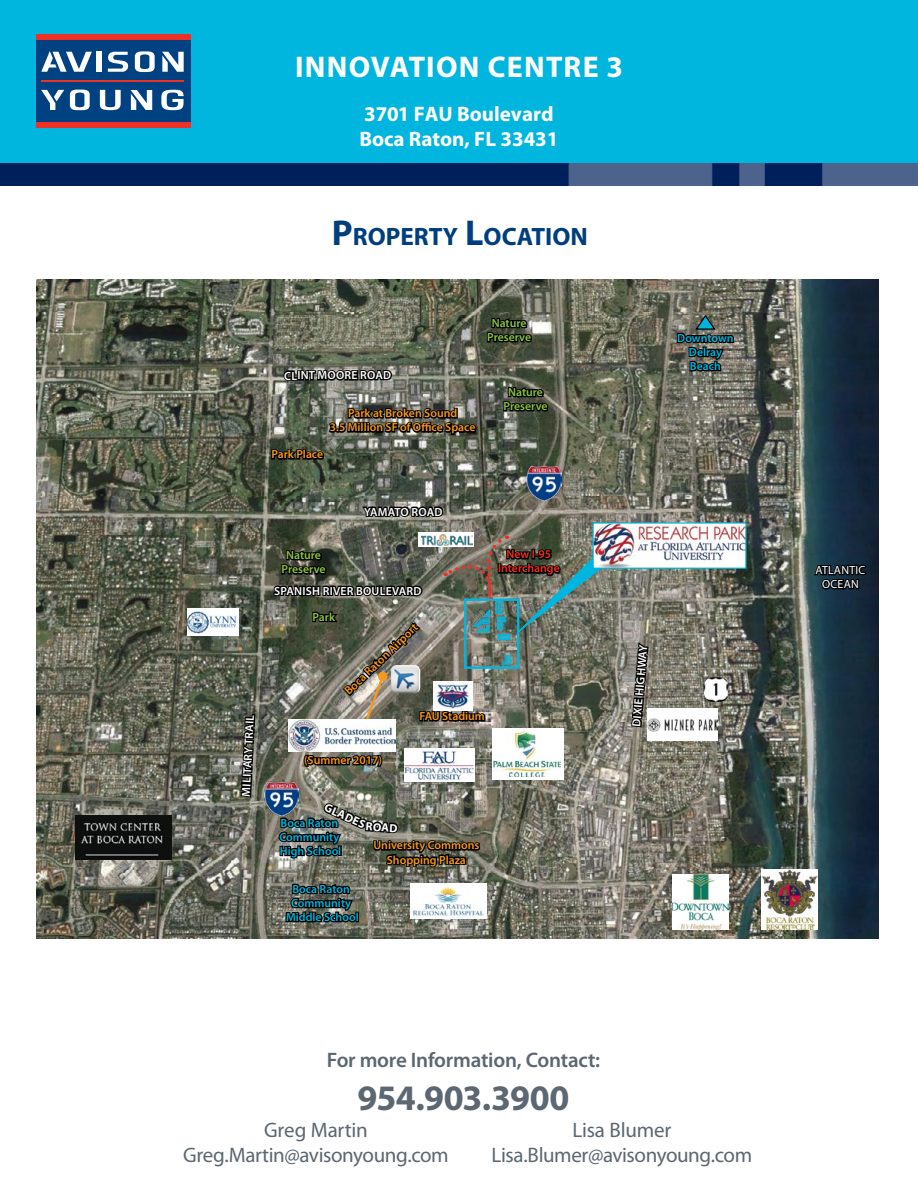
<style>
.page{position:relative;width:918px;height:1188px;background:#fff}
.page>*{position:absolute;margin:0;border:0;box-sizing:border-box;transform-origin:0 0}
.t1{font:700 36px "Myriad Pro";letter-spacing:-.015em;color:#5c6771}
.t2{font:700 30px "Myriad Pro";letter-spacing:.04em;color:#fff}
.t3{font:700 25.2px "Myriad Pro";color:#003e7e}
.t4{font:21px/25.2px "Myriad Pro";letter-spacing:-.015em;color:#5c6771;text-align:center}
.t5{font:700 21px/25.2px "Myriad Pro";color:#fff}
.t6{font:600 21px "Myriad Pro";letter-spacing:-.01em;color:#5c6771}
.t7{font:600 11.85px/14.1px "Myriad Pro";color:#f8971d;text-align:center}
.t8{font:600 11.85px/14.1px "Myriad Pro";color:#00b6de;text-align:center}
.t9{font:600 11.85px "Myriad Pro";letter-spacing:.015em;color:#fff}
.t10{font:600 11.85px/14.1px "Myriad Pro";color:#8dc63f;text-align:center}
.t11{font:600 11.85px/14.1px "Myriad Pro";color:#ee3124;text-align:center}
.t12{font:11.85px/14.1px "Myriad Pro";letter-spacing:.015em;color:#fff;text-align:center}
.t13{font:700 11.85px "Myriad Pro";color:#fff}
.s1{font-size:36px}
</style>
<div class="page">
<div style="left:1px;top:0;width:917px;height:166px;background:#00b6de"></div>
<img style="left:1px;top:164px;width:917px;height:21px">
<div style="left:36px;top:40px;width:154px;height:82px;background:#004181"></div>
<div style="left:96px;top:52px;width:6px;height:20px;background:#fff"></div>
<svg style="left:162px;top:52px;width:22px;height:20px"></svg>
<svg style="left:108px;top:51px;width:47px;height:21px"></svg>
<svg style="left:131px;top:90px;width:21px;height:20px"></svg>
<svg style="left:41px;top:51px;width:51px;height:21px"></svg>
<svg style="left:41px;top:90px;width:49px;height:20px"></svg>
<svg style="left:100px;top:90px;width:21px;height:20px"></svg>
<svg style="left:161px;top:90px;width:23px;height:20px"></svg>
<div style="left:36px;top:122px;width:154px;height:6px;background:#ee3124"></div>
<div style="left:36px;top:34px;width:154px;height:6px;background:#ee3124"></div>
<hr style="left:41px;top:80px;width:143px;height:2px;background:#ee3124">
<img style="left:37px;top:279px;width:841px;height:659px">
<svg style="left:486px;top:294px;width:64px;height:136px;background:#505448"></svg>
<svg style="left:813px;top:547px;width:55px;height:50px;background:#122633"></svg>
<div style="left:521px;top:558px;width:95px;height:88px;background:#a5a09b;opacity:.37"></div>
<img style="left:265px;top:781px;width:34px;height:34px">
<svg style="left:630px;top:640px;width:20px;height:138px;background:#646158"></svg>
<svg style="left:239px;top:712px;width:18px;height:87px;background:#3d3e37"></svg>
<img style="left:405px;top:748px;width:69px;height:33px">
<img style="left:187px;top:609px;width:51px;height:26px">
<img style="left:482px;top:883px;width:4px;height:36px">
<img style="left:704px;top:677px;width:24px;height:25px">
<img style="left:76px;top:815px;width:96px;height:44px">
<img style="left:672px;top:875px;width:57px;height:54px">
<img style="left:761px;top:870px;width:57px;height:59px">
<img style="left:603px;top:524px;width:141px;height:43px">
<div style="left:593px;top:522px;width:153px;height:47px;border:1px solid #00b6de"></div>
<div style="left:492px;top:728px;width:72px;height:52px;background:#fff"></div>
<img style="left:493px;top:743px;width:67px;height:34px">
<img style="left:527px;top:466px;width:34px;height:20px">
<svg style="left:676px;top:309px;width:59px;height:71px;background:#595b53"></svg>
<svg style="left:302px;top:753px;width:82px;height:22px;background:#4f5147"></svg>
<img style="left:289px;top:743px;width:107px;height:8px">
<img style="left:648px;top:708px;width:69px;height:32px">
<svg style="left:270px;top:351px;width:208px;height:117px;background:#5e6257"></svg>
<svg style="left:277px;top:794px;width:205px;height:144px;background:#6c6d64"></svg>
<img style="left:271px;top:486px;width:332px;height:257px">
<h2 class="t2" style="left:295px;top:48px;width:330px">INNOVATION CENTRE 3</h2>
<h3 class="t5" style="left:359px;top:100px;width:201px">3701 FAU Boulevard<br>Boca Raton, FL 33431</h3>
<h3 class="t3" style="left:332px;top:220px;width:257px"><span class="s1">P</span>ROPERTY <span class="s1">L</span>OCATION</h3>
<p class="t9" style="left:284px;top:368px;width:109px">CLINT MOORE ROAD</p>
<p class="t7" style="left:330px;top:406px;width:147px">Park at Broken Sound<br>3.5 Million SF of Office Space</p>
<p class="t7" style="left:271px;top:447px;width:53px">Park Place</p>
<p class="t10" style="left:487px;top:316px;width:45px">Nature<br>Preserve</p>
<p class="t10" style="left:504px;top:385px;width:45px">Nature<br>Preserve</p>
<p class="t9" style="left:238px;top:796px;width:84px;rotate:-87deg">MILITARY TRAIL</p>
<p class="t10" style="left:282px;top:548px;width:45px">Nature<br>Preserve</p>
<p class="t9" style="left:364px;top:504px;width:80px">YAMATO ROAD</p>
<p class="t9" style="left:274px;top:583px;width:149px">SPANISH RIVER BOULEVARD</p>
<p class="t10" style="left:313px;top:610px;width:24px">Park</p>
<p class="t7" style="left:341px;top:687px;width:98px;rotate:-44deg">Boca Raton Airport</p>
<p class="t7" style="left:420px;top:709px;width:67px">FAU Stadium</p>
<p class="t7" style="left:304px;top:753px;width:79px">(Summer 2017)</p>
<p class="t11" style="left:498px;top:547px;width:63px">New I-95<br>Interchange</p>
<p class="t13" style="left:328px;top:800px;width:45px;rotate:25deg">GLADES</p>
<p class="t8" style="left:279px;top:815px;width:63px;text-align:left">Boca Raton<br>Community<br>High School</p>
<p class="t13" style="left:366px;top:818px;width:33px;rotate:4deg">ROAD</p>
<p class="t7" style="left:373px;top:838px;width:107px">University Commons<br>Shopping Plaza</p>
<p class="t8" style="left:286px;top:882px;width:74px">Boca Raton<br>Community<br>Middle School</p>
<p class="t8" style="left:677px;top:331px;width:58px">Downtown<br>Delray<br>Beach</p>
<p class="t9" style="left:629px;top:726px;width:84px;rotate:-85deg">DIXIE HIGHWAY</p>
<h3 class="t6" style="left:327px;top:1047px;width:275px">For more Information, Contact:</h3>
<h1 class="t1" style="left:357px;top:1075px;width:214px">954.903.3900</h1>
<h3 class="t4" style="left:183px;top:1117px;width:267px">Greg Martin<br>Greg.Martin@avisonyoung.com</h3>
<h3 class="t4" style="left:492px;top:1117px;width:262px">Lisa Blumer<br>Lisa.Blumer@avisonyoung.com</h3>
<p class="t12" style="left:816px;top:563px;width:51px">ATLANTIC<br>OCEAN</p>
</div>
